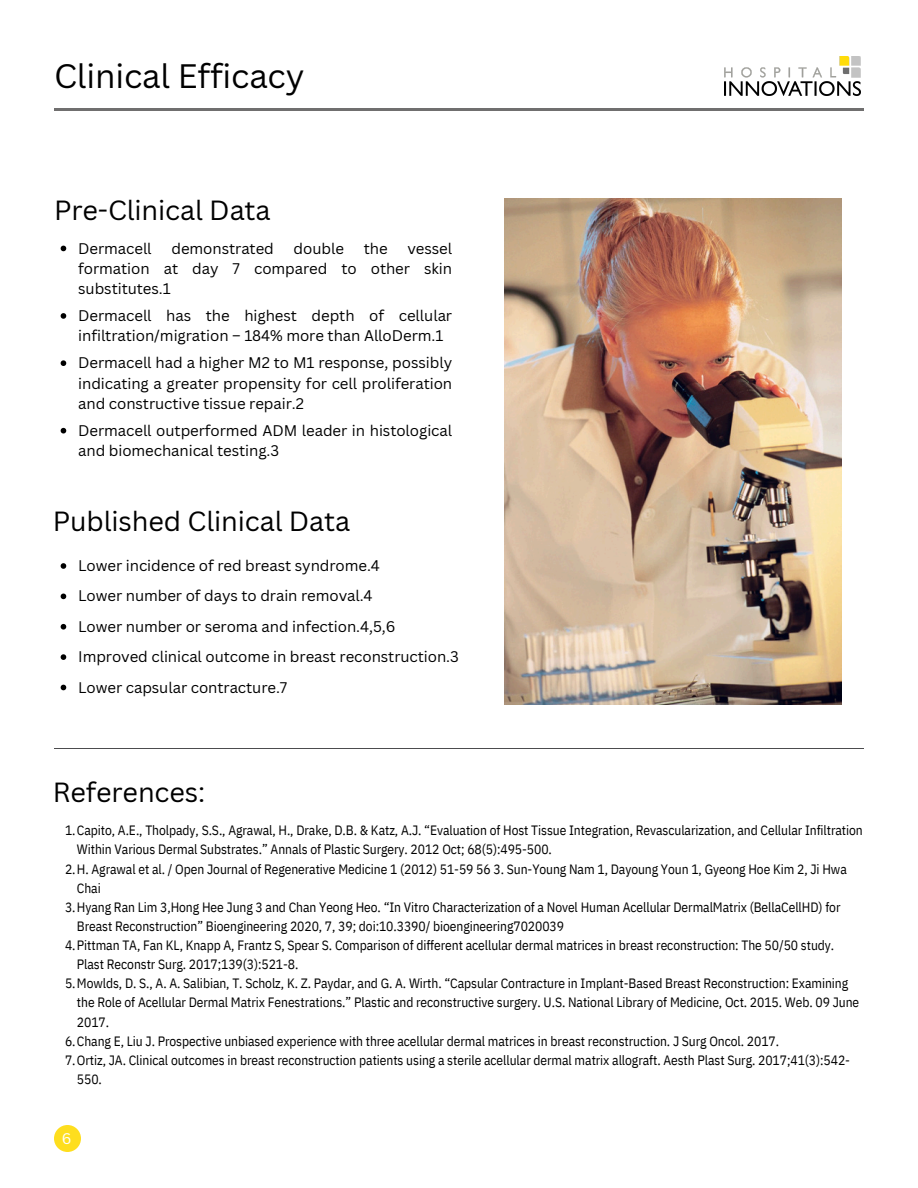
<style>
.page{position:relative;width:918px;height:1188px;background:#fff}
.page>*{position:absolute;margin:0;border:0;box-sizing:border-box;transform-origin:0 0}
.t1{font:33px "Canva Sans";letter-spacing:-.005em;color:#000}
.t2{font:27px "Canva Sans";letter-spacing:-.005em;color:#000}
.t3{font:15px/20.2px "Canva Sans";letter-spacing:-.005em;color:#000;text-align:justify}
.t4{font:15px "Canva Sans";color:#fff}
.t5{font:13.5px/19.2px "IBM Plex Sans Cond";letter-spacing:-.005em;color:#000}
</style>
<div class="page">
<img style="left:504px;top:198px;width:338px;height:506px">
<div style="left:54px;top:1125px;width:27px;height:27px;background:#fede1e;border-radius:50%"></div>
<hr style="left:54px;top:108px;width:810px;height:2px;background:#706f6f">
<hr style="left:54px;top:748px;width:810px;height:1px;background:#4c4c4e">
<img style="left:725px;top:57px;width:136px;height:39px">
<svg style="left:61px;top:246px;width:5px;height:5px"></svg>
<svg style="left:61px;top:313px;width:5px;height:6px"></svg>
<svg style="left:61px;top:360px;width:5px;height:6px"></svg>
<svg style="left:61px;top:428px;width:5px;height:6px"></svg>
<svg style="left:61px;top:563px;width:5px;height:6px"></svg>
<svg style="left:61px;top:594px;width:5px;height:5px"></svg>
<svg style="left:61px;top:624px;width:5px;height:6px"></svg>
<svg style="left:61px;top:654px;width:5px;height:6px"></svg>
<svg style="left:61px;top:685px;width:5px;height:5px"></svg>
<p class="t1" style="left:54px;top:53px;width:252px">Clinical Efficacy</p>
<p class="t2" style="left:54px;top:191px;width:218px">Pre-Clinical Data</p>
<p class="t3" style="left:78px;top:238px;width:375px;text-indent:329px">vessel formation at day 7 compared to other skin substitutes.1</p>
<p class="t3" style="left:78px;top:305px;width:375px">Dermacell has the highest depth of cellular infiltration/migration – 184% more than AlloDerm.1</p>
<p class="t3" style="left:78px;top:352px;width:375px">Dermacell had a higher M2 to M1 response, possibly indicating a greater propensity for cell proliferation and constructive tissue repair.2</p>
<p class="t3" style="left:78px;top:420px;width:375px">Dermacell outperformed ADM leader in histological and biomechanical testing.3</p>
<p class="t3" style="left:78px;top:238px;width:75px">Dermacell</p>
<p class="t3" style="left:171px;top:238px;width:104px">demonstrated</p>
<p class="t3" style="left:294px;top:238px;width:52px">double</p>
<p class="t3" style="left:364px;top:238px;width:25px">the</p>
<p class="t2" style="left:53px;top:503px;width:299px">Published Clinical Data</p>
<p class="t3" style="left:78px;top:555px;width:303px">Lower incidence of red breast syndrome.4</p>
<h2 class="t3" style="left:78px;top:585px;width:296px">Lower number of days to drain removal.4</h2>
<p class="t3" style="left:78px;top:616px;width:319px">Lower number or seroma and infection.4,5,6</p>
<p class="t3" style="left:78px;top:646px;width:382px">Improved clinical outcome in breast reconstruction.3</p>
<p class="t3" style="left:78px;top:677px;width:211px">Lower capsular contracture.7</p>
<p class="t2" style="left:53px;top:773px;width:154px">References:</p>
<h2 class="t5" style="left:77px;top:821px;width:787px;text-indent:-12px">1.Capito, A.E., Tholpady, S.S., Agrawal, H., Drake, D.B. &amp; Katz, A.J. “Evaluation of Host Tissue Integration, Revascularization, and Cellular Infiltration<br>Within Various Dermal Substrates.” Annals of Plastic Surgery. 2012 Oct; 68(5):495-500.</h2>
<p class="t5" style="left:77px;top:859px;width:771px;text-indent:-12px">2.H. Agrawal et al. / Open Journal of Regenerative Medicine 1 (2012) 51-59 56 3. Sun-Young Nam 1, Dayoung Youn 1, Gyeong Hoe Kim 2, Ji Hwa<br>Chai</p>
<p class="t5" style="left:77px;top:897px;width:765px;text-indent:-12px">3.Hyang Ran Lim 3,Hong Hee Jung 3 and Chan Yeong Heo. “In Vitro Characterization of a Novel Human Acellular DermalMatrix (BellaCellHD) for<br>Breast Reconstruction” Bioengineering 2020, 7, 39; doi:10.3390/ bioengineering7020039</p>
<p class="t5" style="left:77px;top:935px;width:759px;text-indent:-12px">4.Pittman TA, Fan KL, Knapp A, Frantz S, Spear S. Comparison of different acellular dermal matrices in breast reconstruction: The 50/50 study.<br>Plast Reconstr Surg. 2017;139(3):521-8.</p>
<p class="t5" style="left:77px;top:974px;width:784px;text-indent:-12px">5.Mowlds, D. S., A. A. Salibian, T. Scholz, K. Z. Paydar, and G. A. Wirth. “Capsular Contracture in Implant-Based Breast Reconstruction: Examining the Role of Acellular Dermal Matrix Fenestrations.” Plastic and reconstructive surgery. U.S. National Library of Medicine, Oct. 2015. Web. 09 June<br>2017.</p>
<h2 class="t5" style="left:65px;top:1031px;width:716px">6.Chang E, Liu J. Prospective unbiased experience with three acellular dermal matrices in breast reconstruction. J Surg Oncol. 2017.</h2>
<p class="t5" style="left:77px;top:1050px;width:775px;text-indent:-12px">7.Ortiz, JA. Clinical outcomes in breast reconstruction patients using a sterile acellular dermal matrix allograft. Aesth Plast Surg. 2017;41(3):542-<br>550.</p>
<h1 class="t4" style="left:62px;top:1128px;width:11px">6</h1>
</div>
